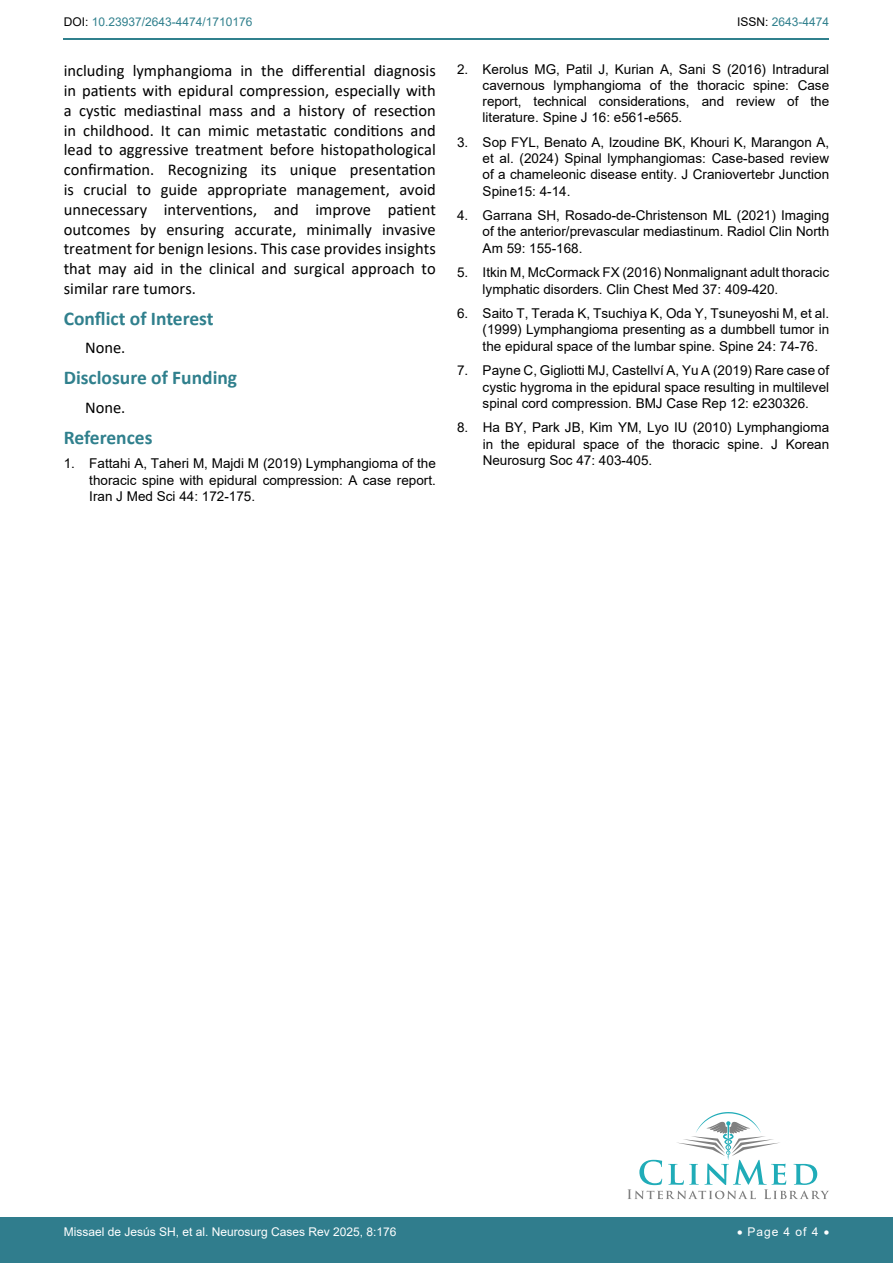
<style>
.page{position:relative;width:893px;height:1263px;background:#fff}
.page>*{position:absolute;margin:0;border:0;box-sizing:border-box;transform-origin:0 0}
.t1{font:700 19.5px "Calibri";color:#30808d}
.t2{font:16.5px/19.8px "Calibri";color:#000;text-align:justify}
.t3{font:13.5px/16.2px "Arial";color:#000;text-align:justify}
.t4{font:12px "Arial";color:#fff}
.t5{font:12px "Arial";color:#30808d}
.s1{color:#000}
</style>
<div class="page">
<div style="left:0;top:1217px;width:893px;height:46px;background:#307d8d"></div>
<hr style="left:64px;top:38px;width:765px;height:2px;background:#30808d">
<svg style="left:627px;top:1112px;width:202px;height:87px"></svg>
<p class="t5" style="left:64px;top:14px;width:190px"><span class="s1">DOI:</span> 10.23937/2643-4474/1710176</p>
<p class="t5" style="left:737px;top:14px;width:94px"><span class="s1">ISSN:</span> 2643-4474</p>
<p class="t2" style="left:64px;top:60px;width:374px">including lymphangioma in the differential diagnosis in patients with epidural compression, especially with a cystic mediastinal mass and a history of resection in childhood. It can mimic metastatic conditions and lead to aggressive treatment before histopathological confirmation. Recognizing its unique presentation is crucial to guide appropriate management, avoid unnecessary interventions, and improve patient outcomes by ensuring accurate, minimally invasive treatment for benign lesions. This case provides insights that may aid in the clinical and surgical approach to similar rare tumors.</p>
<h1 class="t1" style="left:64px;top:305px;width:151px">Conflict of Interest</h1>
<p class="t2" style="left:85px;top:337px;width:42px">None.</p>
<h1 class="t1" style="left:64px;top:364px;width:175px">Disclosure of Funding</h1>
<p class="t2" style="left:85px;top:397px;width:42px">None.</p>
<h1 class="t1" style="left:64px;top:423px;width:90px">References</h1>
<p class="t3" style="left:89px;top:455px;width:348px;text-indent:-26px">1. Fattahi A, Taheri M, Majdi M (2019) Lymphangioma of the thoracic spine with epidural compression: A case report.<br>Iran J Med Sci 44: 172-175.</p>
<p class="t3" style="left:483px;top:61px;width:348px;text-indent:-26px">2. Kerolus MG, Patil J, Kurian A, Sani S (2016) Intradural cavernous lymphangioma of the thoracic spine: Case report, technical considerations, and review of the literature. Spine J 16: e561-e565.</p>
<p class="t3" style="left:483px;top:134px;width:348px;text-indent:-26px">3. Sop FYL, Benato A, Izoudine BK, Khouri K, Marangon A, et al. (2024) Spinal lymphangiomas: Case-based review of a chameleonic disease entity. J Craniovertebr Junction Spine15: 4-14.</p>
<p class="t3" style="left:483px;top:207px;width:348px;text-indent:-26px">4. Garrana SH, Rosado-de-Christenson ML (2021) Imaging of the anterior/prevascular mediastinum. Radiol Clin North Am 59: 155-168.</p>
<p class="t3" style="left:483px;top:264px;width:348px;text-indent:-26px">5. Itkin M, McCormack FX (2016) Nonmalignant adult thoracic lymphatic disorders. Clin Chest Med 37: 409-420.</p>
<p class="t3" style="left:483px;top:305px;width:348px;text-indent:-26px">6. Saito T, Terada K, Tsuchiya K, Oda Y, Tsuneyoshi M, et al. (1999) Lymphangioma presenting as a dumbbell tumor in the epidural space of the lumbar spine. Spine 24: 74-76.</p>
<p class="t3" style="left:483px;top:362px;width:348px;text-indent:-26px">7. Payne C, Gigliotti MJ, Castellví A, Yu A (2019) Rare case of cystic hygroma in the epidural space resulting in multilevel spinal cord compression. BMJ Case Rep 12: e230326.</p>
<p class="t3" style="left:483px;top:420px;width:348px;text-indent:-26px">8. Ha BY, Park JB, Kim YM, Lyo IU (2010) Lymphangioma in the epidural space of the thoracic spine. J Korean Neurosurg Soc 47: 403-405.</p>
<p class="t4" style="left:64px;top:1223px;width:334px">Missael de Jesús SH, et al. Neurosurg Cases Rev 2025, 8:176</p>
<p class="t4" style="left:737px;top:1223px;width:94px">• Page 4 of 4 •</p>
</div>
